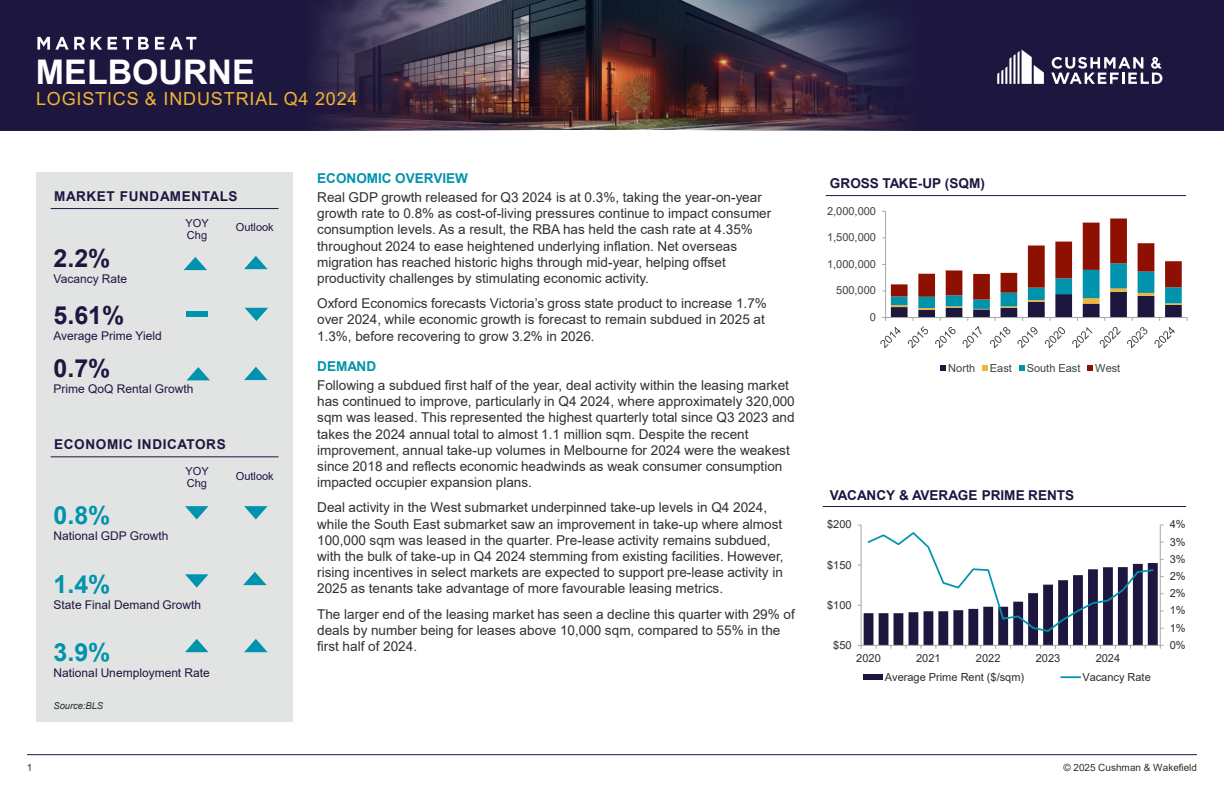
<style>
.page{position:relative;width:1224px;height:792px;background:#fff}
.page>*{position:absolute;margin:0;border:0;box-sizing:border-box;transform-origin:0 0}
.t1{font:700 34px "Arial";color:#fff}
.t2{font:700 25px "Arial";color:#1d1740}
.t3{font:700 25px "Arial";color:#0093ad}
.t4{font:18px "Arial";letter-spacing:.045em;color:#f1b434}
.t5{font:13.6px/16.2px "Arial";color:#2f3131}
.t6{font:700 13.6px "Arial";letter-spacing:.005em;color:#1d1740}
.t7{font:700 13.6px "Arial";letter-spacing:.045em;color:#1d1740}
.t8{font:700 13.6px "Arial";letter-spacing:-.005em;color:#0093ad}
.t9{font:12px "Arial";color:#1d1740}
.t10{font:11px "Arial";color:#2a2c2c}
.t11{font:11px "Arial";color:#3f4142}
.t12{font:11px "Arial";color:#1d1740}
.t13{font:10px "Arial";color:#2f3131}
.t14{font:italic 9.5px "Arial";letter-spacing:-.01em;color:#2f3131}
</style>
<div class="page">
<div style="left:36px;top:172px;width:257px;height:550px;background:#e2e3e3"></div>
<hr style="left:826px;top:195px;width:360px;height:1px;background:#1d1740">
<hr style="left:823px;top:506px;width:363px;height:1px;background:#1d1740">
<hr style="left:51px;top:208px;width:227px;height:1px;background:#1d1740">
<hr style="left:51px;top:456px;width:227px;height:1px;background:#1d1740">
<hr style="left:27px;top:754px;width:1170px;height:1px;background:#1d1740">
<img style="left:546px;top:0;width:132px;height:130px">
<svg style="left:0;top:0;width:546px;height:130px;background:#302746"></svg>
<svg style="left:678px;top:0;width:546px;height:130px;background:#2a2242"></svg>
<svg style="left:997px;top:50px;width:47px;height:34px"></svg>
<svg style="left:1051px;top:57px;width:111px;height:27px"></svg>
<img style="left:36px;top:30px;width:161px;height:25px">
<hr style="left:885px;top:211px;width:1px;height:107px;background:#a6a6a6">
<svg style="left:880px;top:219px;width:308px;height:129px"></svg>
<svg style="left:940px;top:365px;width:6px;height:6px"></svg>
<svg style="left:982px;top:365px;width:6px;height:6px"></svg>
<svg style="left:1019px;top:365px;width:5px;height:6px"></svg>
<svg style="left:1087px;top:365px;width:6px;height:6px"></svg>
<svg style="left:858px;top:525px;width:306px;height:124px"></svg>
<div style="left:864px;top:675px;width:19px;height:5px;background:#1d1740"></div>
<svg style="left:1061px;top:676px;width:19px;height:2px"></svg>
<svg style="left:244px;top:256px;width:24px;height:13px"></svg>
<svg style="left:245px;top:308px;width:23px;height:13px"></svg>
<svg style="left:187px;top:367px;width:23px;height:13px"></svg>
<svg style="left:244px;top:367px;width:24px;height:13px"></svg>
<div style="left:186px;top:311px;width:21px;height:6px;background:#0093ad"></div>
<svg style="left:184px;top:257px;width:23px;height:13px"></svg>
<svg style="left:185px;top:506px;width:23px;height:13px"></svg>
<svg style="left:244px;top:506px;width:24px;height:13px"></svg>
<svg style="left:185px;top:639px;width:23px;height:13px"></svg>
<svg style="left:244px;top:639px;width:24px;height:13px"></svg>
<svg style="left:185px;top:574px;width:23px;height:14px"></svg>
<svg style="left:243px;top:572px;width:24px;height:13px"></svg>
<p class="t1" style="left:36px;top:48px;width:220px">MELBOURNE</p>
<p class="t4" style="left:36px;top:86px;width:323px">LOGISTICS &amp; INDUSTRIAL Q4 2024</p>
<p class="t7" style="left:54px;top:186px;width:185px">MARKET FUNDAMENTALS</p>
<p class="t12" style="left:185px;top:215px;width:25px">YOY</p>
<p class="t12" style="left:187px;top:227px;width:22px">Chg</p>
<p class="t2" style="left:54px;top:241px;width:59px">2.2%</p>
<p class="t9" style="left:54px;top:271px;width:75px">Vacancy Rate</p>
<p class="t2" style="left:54px;top:297px;width:72px">5.61%</p>
<p class="t9" style="left:54px;top:327px;width:110px">Average Prime Yield</p>
<p class="t2" style="left:54px;top:351px;width:59px">0.7%</p>
<p class="t9" style="left:54px;top:381px;width:141px">Prime QoQ Rental Growth</p>
<p class="t12" style="left:236px;top:220px;width:40px">Outlook</p>
<p class="t7" style="left:54px;top:435px;width:173px">ECONOMIC INDICATORS</p>
<p class="t12" style="left:185px;top:463px;width:25px">YOY</p>
<p class="t12" style="left:187px;top:475px;width:22px">Chg</p>
<p class="t3" style="left:53px;top:498px;width:59px">0.8%</p>
<p class="t9" style="left:54px;top:528px;width:116px">National GDP Growth</p>
<p class="t3" style="left:53px;top:566px;width:59px">1.4%</p>
<p class="t9" style="left:54px;top:596px;width:149px">State Final Demand Growth</p>
<p class="t3" style="left:53px;top:634px;width:59px">3.9%</p>
<p class="t9" style="left:54px;top:664px;width:158px">National Unemployment Rate</p>
<p class="t14" style="left:54px;top:700px;width:51px">Source:BLS</p>
<p class="t12" style="left:236px;top:468px;width:40px">Outlook</p>
<p class="t8" style="left:317px;top:168px;width:152px">ECONOMIC OVERVIEW</p>
<p class="t5" style="left:317px;top:189px;width:456px">Real GDP growth released for Q3 2024 is at 0.3%, taking the year-on-year growth rate to 0.8% as cost-of-living pressures continue to impact consumer consumption levels. As a result, the RBA has held the cash rate at 4.35% throughout 2024 to ease heightened underlying inflation. Net overseas migration has reached historic highs through mid-year, helping offset productivity challenges by stimulating economic activity.</p>
<p class="t5" style="left:317px;top:295px;width:451px">Oxford Economics forecasts Victoria’s gross state product to increase 1.7% over 2024, while economic growth is forecast to remain subdued in 2025 at<br>1.3%, before recovering to grow 3.2% in 2026.</p>
<p class="t8" style="left:317px;top:356px;width:61px">DEMAND</p>
<p class="t5" style="left:317px;top:377px;width:479px">Following a subdued first half of the year, deal activity within the leasing market has continued to improve, particularly in Q4 2024, where approximately 320,000 sqm was leased. This represented the highest quarterly total since Q3 2023 and takes the 2024 annual total to almost 1.1 million sqm. Despite the recent improvement, annual take-up volumes in Melbourne for 2024 were the weakest since 2018 and reflects economic headwinds as weak consumer consumption impacted occupier expansion plans.</p>
<p class="t5" style="left:317px;top:499px;width:468px">Deal activity in the West submarket underpinned take-up levels in Q4 2024, while the South East submarket saw an improvement in take-up where almost 100,000 sqm was leased in the quarter. Pre-lease activity remains subdued, with the bulk of take-up in Q4 2024 stemming from existing facilities. However, rising incentives in select markets are expected to support pre-lease activity in 2025 as tenants take advantage of more favourable leasing metrics.</p>
<p class="t5" style="left:317px;top:606px;width:479px">The larger end of the leasing market has seen a decline this quarter with 29% of deals by number being for leases above 10,000 sqm, compared to 55% in the first half of 2024.</p>
<p class="t6" style="left:830px;top:173px;width:156px">GROSS TAKE-UP (SQM)</p>
<p class="t11" style="left:827px;top:203px;width:50px">2,000,000</p>
<p class="t11" style="left:827px;top:230px;width:50px">1,500,000</p>
<p class="t11" style="left:827px;top:256px;width:50px">1,000,000</p>
<p class="t11" style="left:836px;top:283px;width:41px">500,000</p>
<p class="t11" style="left:870px;top:310px;width:8px">0</p>
<p class="t11" style="left:948px;top:360px;width:28px">North</p>
<p class="t11" style="left:990px;top:360px;width:24px">East</p>
<p class="t11" style="left:1027px;top:360px;width:55px">South East</p>
<p class="t11" style="left:1095px;top:360px;width:27px">West</p>
<p class="t6" style="left:830px;top:485px;width:246px">VACANCY &amp; AVERAGE PRIME RENTS</p>
<p class="t10" style="left:827px;top:517px;width:26px">$200</p>
<p class="t10" style="left:827px;top:557px;width:26px">$150</p>
<p class="t10" style="left:827px;top:597px;width:26px">$100</p>
<p class="t10" style="left:833px;top:637px;width:20px">$50</p>
<p class="t10" style="left:856px;top:651px;width:26px">2020</p>
<p class="t10" style="left:916px;top:651px;width:26px">2021</p>
<p class="t10" style="left:976px;top:651px;width:26px">2022</p>
<p class="t10" style="left:1036px;top:651px;width:26px">2023</p>
<p class="t10" style="left:1096px;top:651px;width:26px">2024</p>
<p class="t10" style="left:885px;top:669px;width:141px">Average Prime Rent ($/sqm)</p>
<p class="t10" style="left:1082px;top:669px;width:70px">Vacancy Rate</p>
<p class="t10" style="left:1170px;top:517px;width:17px">4%</p>
<p class="t10" style="left:1170px;top:534px;width:17px">3%</p>
<p class="t10" style="left:1170px;top:551px;width:17px">3%</p>
<p class="t10" style="left:1170px;top:569px;width:17px">2%</p>
<p class="t10" style="left:1170px;top:586px;width:17px">2%</p>
<p class="t10" style="left:1170px;top:603px;width:17px">1%</p>
<p class="t10" style="left:1170px;top:620px;width:17px">1%</p>
<p class="t10" style="left:1170px;top:637px;width:17px">0%</p>
<p class="t13" style="left:27px;top:761px;width:7px">1</p>
<p class="t13" style="left:1063px;top:761px;width:135px">© 2025 Cushman &amp; Wakefield</p>
</div>
